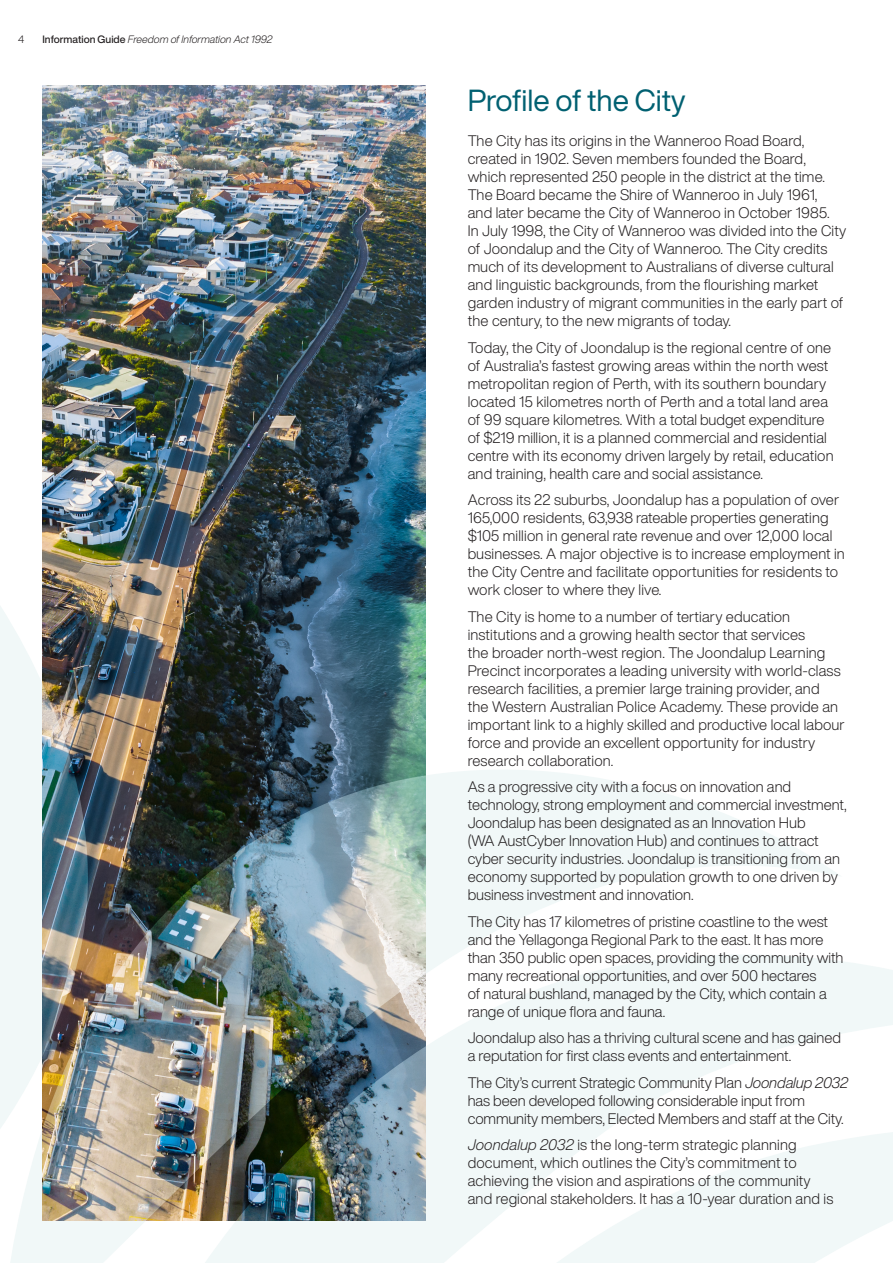
<style>
.page{position:relative;width:893px;height:1263px;background:#fff}
.page>*{position:absolute;margin:0;border:0;box-sizing:border-box;transform-origin:0 0}
.TEXT__Main_Heading{font:30px "Helvetica Now Display";color:#006071}
.TEXT__Body{font:300 15px/18px "Helvetica Now Display";letter-spacing:.005em;color:#231f20}
.t1{font:italic 300 10.5px "Helvetica Now Display";letter-spacing:-.01em;color:#231f20}
.t2{font:300 10.5px "Helvetica Now Display";color:#231f20}
.s1{font-weight:500;font-style:normal}
.s2{font-style:italic}
</style>
<div class="page">
<img style="left:43px;top:85px;width:382px;height:520px">
<img style="left:0;top:605px;width:893px;height:658px">
<p class="t2" style="left:18px;top:32px;width:8px">4</p>
<p class="t1" style="left:43px;top:32px;width:231px"><span class="s1">Information Guide</span> Freedom of Information Act 1992</p>
<p class="TEXT__Main_Heading" style="left:468px;top:80px;width:219px">Profile of the City</p>
<p class="TEXT__Body" style="left:468px;top:132px;width:380px">The City has its origins in the Wanneroo Road Board, created in 1902. Seven members founded the Board, which represented 250 people in the district at the time.<br>The Board became the Shire of Wanneroo in July 1961,<br>and later became the City of Wanneroo in October 1985.<br>In July 1998, the City of Wanneroo was divided into the City of Joondalup and the City of Wanneroo. The City credits much of its development to Australians of diverse cultural and linguistic backgrounds, from the flourishing market garden industry of migrant communities in the early part of the century, to the new migrants of today.</p>
<p class="TEXT__Body" style="left:468px;top:338px;width:367px">Today, the City of Joondalup is the regional centre of one of Australia’s fastest growing areas within the north west metropolitan region of Perth, with its southern boundary located 15 kilometres north of Perth and a total land area of 99 square kilometres. With a total budget expenditure of $219 million, it is a planned commercial and residential centre with its economy driven largely by retail, education and training, health care and social assistance.</p>
<p class="TEXT__Body" style="left:468px;top:491px;width:379px">Across its 22 suburbs, Joondalup has a population of over 165,000 residents, 63,938 rateable properties generating $105 million in general rate revenue and over 12,000 local businesses. A major objective is to increase employment in the City Centre and facilitate opportunities for residents to work closer to where they live.</p>
<p class="TEXT__Body" style="left:468px;top:607px;width:378px">The City is home to a number of tertiary education institutions and a growing health sector that services<br>the broader north-west region. The Joondalup Learning Precinct incorporates a leading university with world-class research facilities, a premier large training provider, and<br>the Western Australian Police Academy. These provide an important link to a highly skilled and productive local labour force and provide an excellent opportunity for industry research collaboration.</p>
<p class="TEXT__Body" style="left:468px;top:778px;width:380px">As a progressive city with a focus on innovation and technology, strong employment and commercial investment, Joondalup has been designated as an Innovation Hub<br>(WA AustCyber Innovation Hub) and continues to attract cyber security industries. Joondalup is transitioning from an economy supported by population growth to one driven by business investment and innovation.</p>
<p class="TEXT__Body" style="left:468px;top:912px;width:377px">The City has 17 kilometres of pristine coastline to the west and the Yellagonga Regional Park to the east. It has more than 350 public open spaces, providing the community with many recreational opportunities, and over 500 hectares<br>of natural bushland, managed by the City, which contain a range of unique flora and fauna.</p>
<p class="TEXT__Body" style="left:468px;top:1029px;width:375px">Joondalup also has a thriving cultural scene and has gained a reputation for first class events and entertainment.</p>
<p class="TEXT__Body" style="left:468px;top:1073px;width:382px">The City’s current Strategic Community Plan <span class="s2">Joondalup 2032 </span>has been developed following considerable input from community members, Elected Members and staff at the City.</p>
<p class="TEXT__Body" style="left:468px;top:1136px;width:367px"><span class="s2">Joondalup 2032</span> is the long-term strategic planning document, which outlines the City’s commitment to achieving the vision and aspirations of the community and regional stakeholders. It has a 10-year duration and is</p>
</div>
